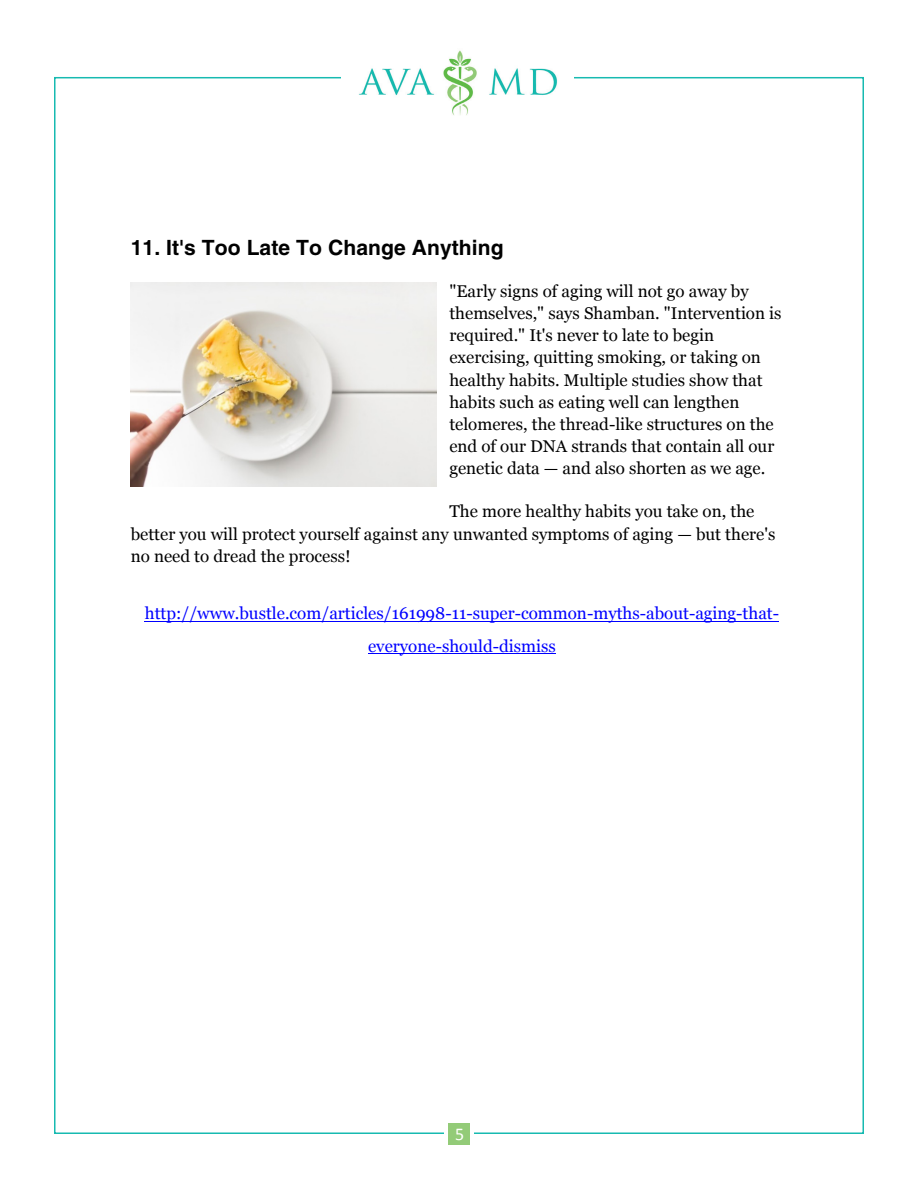
<style>
.page{position:relative;width:918px;height:1188px;background:#fff}
.page>*{position:absolute;margin:0;border:0;box-sizing:border-box;transform-origin:0 0}
.t1{font:700 21px "Helvetica";letter-spacing:.005em;color:#000}
.t2{font:18px "Calibri";color:#fff}
.t3{font:16.95px/22.2px "Georgia";color:#000}
.t4{font:16.95px/32.5px "Georgia";color:#00f;text-align:center}
</style>
<div class="page">
<img style="left:359px;top:50px;width:199px;height:65px">
<div style="left:448px;top:1123px;width:22px;height:22px;background:#93cb78"></div>
<hr style="left:145px;top:621px;width:634px;height:1px;background:#00f">
<hr style="left:368px;top:654px;width:188px;height:1px;background:#00f">
<img style="left:131px;top:283px;width:305px;height:203px">
<p class="t1" style="left:131px;top:235px;width:374px">11. It's Too Late To Change Anything</p>
<p class="t3" style="left:449px;top:279px;width:334px">"Early signs of aging will not go away by themselves," says Shamban. "Intervention is required." It's never to late to begin exercising, quitting smoking, or taking on healthy habits. Multiple studies show that habits such as eating well can lengthen telomeres, the thread-like structures on the end of our DNA strands that contain all our genetic data — and also shorten as we age.</p>
<p class="t3" style="left:131px;top:500px;width:646px;text-indent:319px">The more healthy habits you take on, the better you will protect yourself against any unwanted symptoms of aging — but there's no need to dread the process!</p>
<p class="t4" style="left:145px;top:596px;width:636px">http://www.bustle.com/articles/161998-11-super-common-myths-about-aging-that&shy;everyone-should-dismiss</p>
<p class="t2" style="left:455px;top:1123px;width:11px">5</p>
</div>
